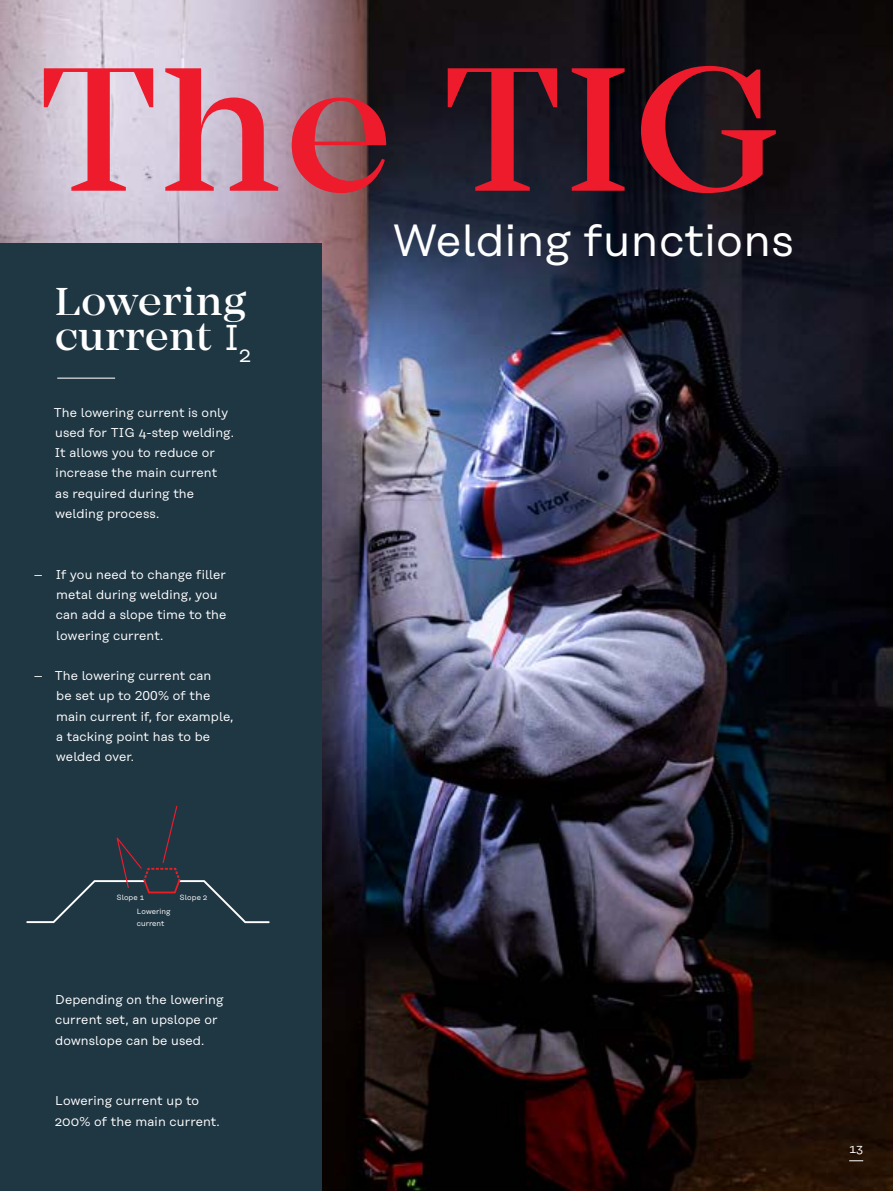
<style>
.page{position:relative;width:893px;height:1191px;background:#fff}
.page>*{position:absolute;margin:0;border:0;box-sizing:border-box;transform-origin:0 0}
.t1{font:500 182.7px "Mirador";letter-spacing:.02em;color:#ee1b2d}
.t2{font:45px "Rational Text";letter-spacing:.01em;color:#fff}
.t3{font:500 40.35px/35.1px "Mirador";letter-spacing:.01em;color:#fff}
.t4{font:35.85px "Rational Text";color:#fff}
.t5{font:12.75px/20.2px "Rational Text";letter-spacing:.01em;color:#fff}
.t6{font:12px "Rational Text";color:#fff}
.t7{font:7.5px/11.6px "Rational Text";letter-spacing:.01em;color:#fff}
</style>
<div class="page">
<img style="left:0;top:0;width:893px;height:1191px">
<div style="left:0;top:243px;width:322px;height:948px;background:#1f3643"></div>
<svg style="left:26px;top:805px;width:244px;height:118px"></svg>
<hr style="left:57px;top:377px;width:58px;height:2px;background:#fff">
<svg style="left:849px;top:1160px;width:14px;height:1px"></svg>
<h1 class="t1" style="left:38px;top:23px;width:741px">The TIG</h1>
<h2 class="t2" style="left:392px;top:215px;width:404px">Welding functions</h2>
<h3 class="t3" style="left:55px;top:284px;width:193px">Lowering current</h3>
<h3 class="t4" style="left:224px;top:317px;width:29px">I<sub>2</sub></h3>
<p class="t5" style="left:54px;top:402px;width:182px">The lowering current is only used for TIG 4-step welding.<br>It allows you to reduce or increase the main current<br>as required during the welding process.</p>
<p class="t5" style="left:56px;top:564px;width:172px;text-indent:-22px">– If you need to change filler metal during welding, you can add a slope time to the lowering current.</p>
<p class="t5" style="left:56px;top:665px;width:179px;text-indent:-22px">– The lowering current can<br>be set up to 200% of the main current if, for example, a tacking point has to be welded over.</p>
<p class="t7" style="left:116px;top:891px;width:30px">Slope 1</p>
<p class="t7" style="left:180px;top:891px;width:29px">Slope 2</p>
<p class="t7" style="left:137px;top:906px;width:35px">Lowering current</p>
<p class="t5" style="left:55px;top:989px;width:170px">Depending on the lowering current set, an upslope or downslope can be used.</p>
<p class="t5" style="left:55px;top:1090px;width:166px">Lowering current up to<br>200% of the main current.</p>
<p class="t6" style="left:849px;top:1142px;width:16px">13</p>
</div>
